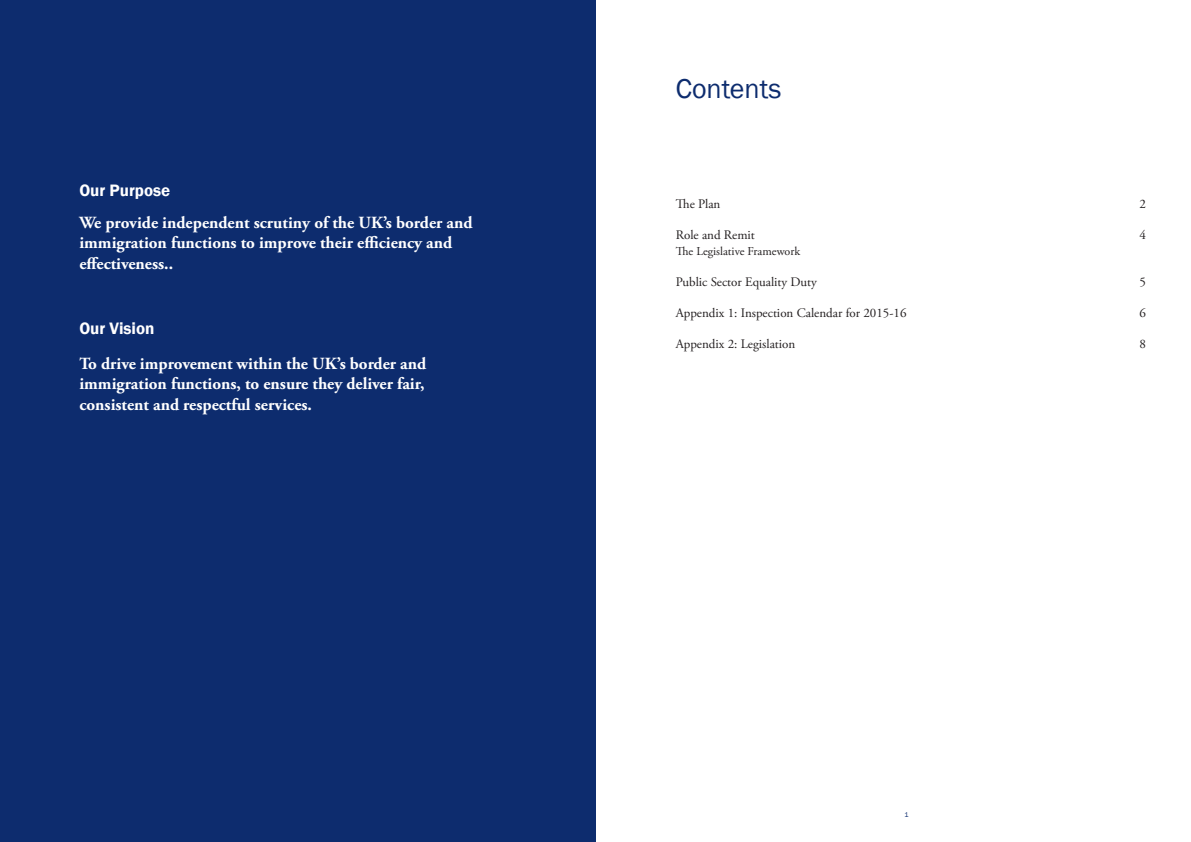
<style>
.page{position:relative;width:1191px;height:842px;background:#fff}
.page>*{position:absolute;margin:0;border:0;box-sizing:border-box;transform-origin:0 0}
.Section_Title_2nd_Li{font:28px "Franklin Gothic";color:#0d2c6e}
.Body_Copy{font:700 17px/20.4px "Adobe Garamond Pro";color:#fff}
.Subheading{font:600 17px "Franklin Gothic";color:#fff}
.Body_Copy-2{font:600 17px "Franklin Gothic";color:#fff}
.contents{font:13px "Adobe Garamond Pro";color:#231f20}
.contents-2{font:12px "Adobe Garamond Pro";color:#231f20}
.Body_Copy-3{font:7px "Franklin Gothic";color:#0d2c6e}
</style>
<div class="page">
<div style="left:0;top:0;width:595px;height:842px;background:#0d2c6e"></div>
<p class="Subheading" style="left:79px;top:180px;width:92px">Our Purpose</p>
<p class="Body_Copy" style="left:79px;top:213px;width:395px">We provide independent scrutiny of the UK’s border and immigration functions to improve their efficiency and effectiveness..</p>
<p class="Body_Copy-2" style="left:79px;top:318px;width:77px">Our Vision</p>
<p class="Body_Copy" style="left:79px;top:354px;width:348px;text-align:justify">To drive improvement within the UK’s border and immigration functions, to ensure they deliver fair, consistent and respectful services.</p>
<p class="Section_Title_2nd_Li" style="left:676px;top:71px;width:107px">Contents</p>
<p class="contents" style="left:676px;top:196px;width:46px">The Plan</p>
<p class="contents" style="left:1139px;top:196px;width:8px">2</p>
<p class="contents" style="left:676px;top:227px;width:81px">Role and Remit</p>
<p class="contents" style="left:1139px;top:227px;width:8px">4</p>
<p class="contents-2" style="left:676px;top:244px;width:126px">The Legislative Framework</p>
<p class="contents" style="left:676px;top:274px;width:143px">Public Sector Equality Duty</p>
<p class="contents" style="left:1139px;top:274px;width:8px">5</p>
<p class="contents" style="left:676px;top:305px;width:232px">Appendix 1: Inspection Calendar for 2015-16</p>
<p class="contents" style="left:1139px;top:305px;width:8px">6</p>
<p class="contents" style="left:676px;top:336px;width:121px">Appendix 2: Legislation</p>
<p class="contents" style="left:1139px;top:336px;width:8px">8</p>
<p class="Body_Copy-3" style="left:904px;top:810px;width:6px">1</p>
</div>
